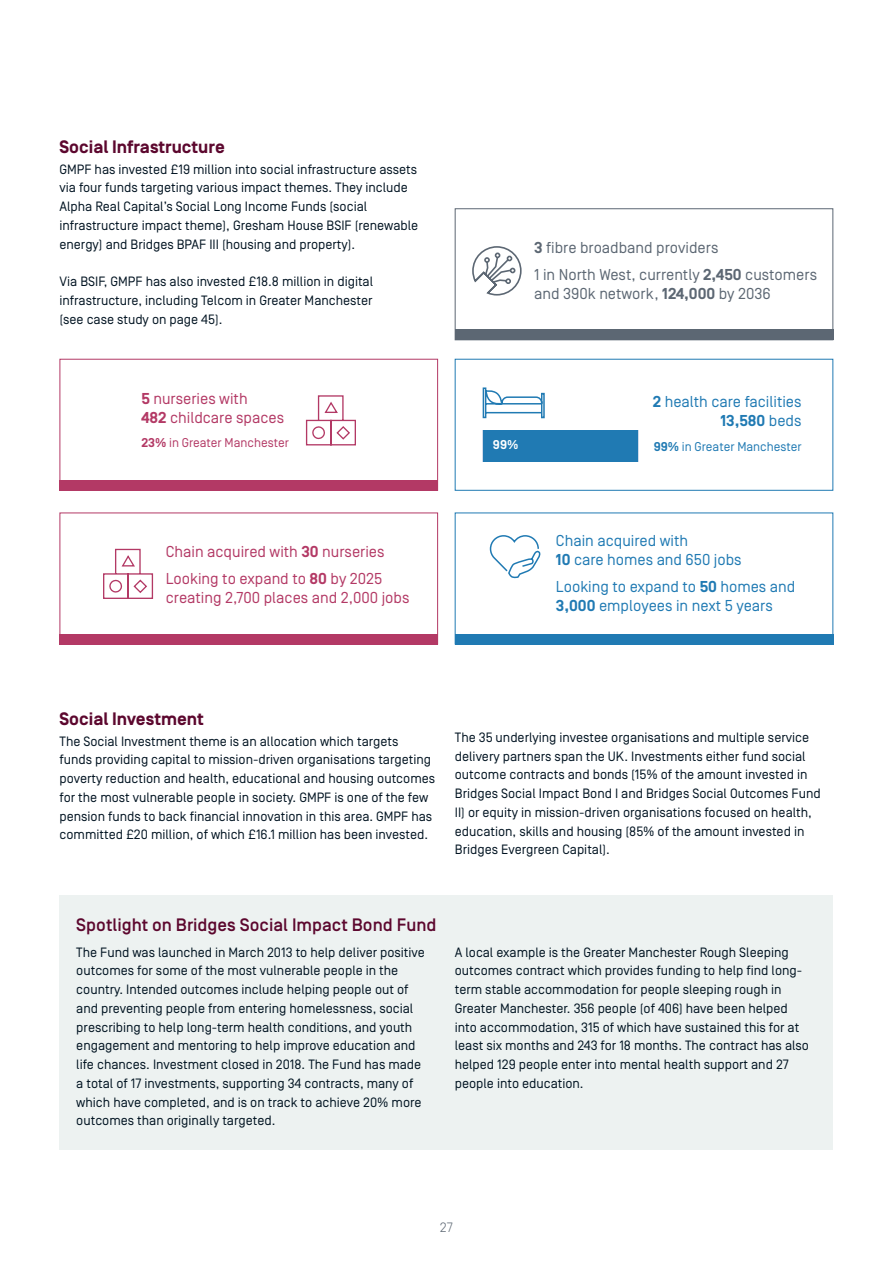
<style>
.page{position:relative;width:893px;height:1263px;background:#fff}
.page>*{position:absolute;margin:0;border:0;box-sizing:border-box;transform-origin:0 0}
.t1{font:500 18px "Simplon Norm";color:#5c072e}
.t2{font:700 18px "Simplon Norm";color:#5c072e}
.t3{font:15.75px/18.9px "Simplon Norm";color:#207ab3}
.t4{font:15.75px/27.5px "Simplon Norm";color:#b33965}
.t5{font:15.75px/27.5px "Simplon Norm";color:#5c6773}
.t6{font:13.5px/18.8px "Simplon Norm";color:#001321}
.t7{font:300 13.5px "Simplon Norm";color:#5c6773}
.t8{font:12.75px "Simplon Norm";color:#207ab3}
.t9{font:12.75px "Simplon Norm";color:#b33965}
.t10{font:700 12.75px "Simplon Norm";color:#fff}
.s1{font-weight:700}
</style>
<div class="page">
<div style="left:60px;top:359px;width:378px;height:132px;border:1px solid #b33965"></div>
<div style="left:60px;top:480px;width:378px;height:11px;background:#b33965"></div>
<div style="left:60px;top:635px;width:378px;height:10px;background:#b33965"></div>
<svg style="left:103px;top:548px;width:51px;height:51px"></svg>
<div style="left:455px;top:359px;width:378px;height:132px;border:1px solid #207ab3"></div>
<div style="left:455px;top:635px;width:378px;height:10px;background:#207ab3"></div>
<svg style="left:489px;top:535px;width:52px;height:44px"></svg>
<svg style="left:482px;top:387px;width:63px;height:32px"></svg>
<div style="left:483px;top:430px;width:154px;height:31px;background:#207ab3"></div>
<div style="left:59px;top:895px;width:774px;height:254px;background:#edf2f1"></div>
<div style="left:455px;top:208px;width:378px;height:132px;border:1px solid #5c6773"></div>
<div style="left:455px;top:330px;width:378px;height:10px;background:#5c6773"></div>
<svg style="left:472px;top:246px;width:50px;height:50px"></svg>
<svg style="left:305px;top:395px;width:51px;height:51px"></svg>
<h1 class="t2" style="left:60px;top:137px;width:167px">Social Infrastructure</h1>
<p class="t6" style="left:60px;top:160px;width:360px">GMPF has invested £19 million into social infrastructure assets via four funds targeting various impact themes. They include Alpha Real Capital’s Social Long Income Funds (social infrastructure impact theme), Gresham House BSIF (renewable energy) and Bridges BPAF III (housing and property).</p>
<p class="t6" style="left:60px;top:272px;width:315px;text-align:justify">Via BSIF, GMPF has also invested £18.8 million in digital infrastructure, including Telcom in Greater Manchester (see case study on page 45).</p>
<p class="t4" style="left:141px;top:389px;width:144px;line-height:18.9px"><span class="s1">5</span> nurseries with<br><span class="s1">482</span> childcare spaces</p>
<p class="t9" style="left:141px;top:436px;width:149px"><span class="s1">23%</span> in Greater Manchester</p>
<p class="t4" style="left:166px;top:538px;width:220px">Chain acquired with <span class="s1">30</span> nurseries<br>Looking to expand to <span class="s1">80</span> by 2025</p>
<p class="t4" style="left:166px;top:584px;width:245px">creating 2,700 places and 2,000 jobs</p>
<p class="t5" style="left:534px;top:234px;width:284px"><span class="s1">3</span> fibre broadband providers<br>1 in North West, currently <span class="s1">2,450</span> customers</p>
<p class="t5" style="left:534px;top:280px;width:238px">and 390k network, <span class="s1">124,000</span> by 2036</p>
<p class="t3" style="left:653px;top:392px;width:150px;text-align:right"><span class="s1">2</span> health care facilities<br><span class="s1">13,580</span> beds</p>
<p class="t10" style="left:493px;top:438px;width:27px">99%</p>
<p class="t8" style="left:654px;top:440px;width:149px"><span class="s1">99%</span> in Greater Manchester</p>
<p class="t3" style="left:556px;top:531px;width:187px">Chain acquired with<br><span class="s1">10</span> care homes and 650 jobs</p>
<p class="t3" style="left:556px;top:578px;width:241px">Looking to expand to <span class="s1">50</span> homes and<br><span class="s1">3,000</span> employees in next 5 years</p>
<h1 class="t2" style="left:60px;top:709px;width:146px">Social Investment</h1>
<p class="t6" style="left:60px;top:732px;width:377px">The Social Investment theme is an allocation which targets<br>funds providing capital to mission-driven organisations targeting poverty reduction and health, educational and housing outcomes for the most vulnerable people in society. GMPF is one of the few pension funds to back financial innovation in this area. GMPF has committed £20 million, of which £16.1 million has been invested.</p>
<p class="t6" style="left:455px;top:728px;width:367px">The 35 underlying investee organisations and multiple service delivery partners span the UK. Investments either fund social outcome contracts and bonds (15% of the amount invested in Bridges Social Impact Bond I and Bridges Social Outcomes Fund II) or equity in mission-driven organisations focused on health, education, skills and housing (85% of the amount invested in Bridges Evergreen Capital).</p>
<h1 class="t1" style="left:76px;top:915px;width:362px">Spotlight on Bridges Social Impact Bond Fund</h1>
<p class="t6" style="left:76px;top:943px;width:350px">The Fund was launched in March 2013 to help deliver positive outcomes for some of the most vulnerable people in the country. Intended outcomes include helping people out of and preventing people from entering homelessness, social prescribing to help long-term health conditions, and youth engagement and mentoring to help improve education and life chances. Investment closed in 2018. The Fund has made a total of 17 investments, supporting 34 contracts, many of which have completed, and is on track to achieve 20% more outcomes than originally targeted.</p>
<p class="t6" style="left:455px;top:943px;width:356px">A local example is the Greater Manchester Rough Sleeping outcomes contract which provides funding to help find long&shy;term stable accommodation for people sleeping rough in Greater Manchester. 356 people (of 406) have been helped into accommodation, 315 of which have sustained this for at least six months and 243 for 18 months. The contract has also helped 129 people enter into mental health support and 27 people into education.</p>
<p class="t7" style="left:440px;top:1220px;width:15px">27</p>
</div>
